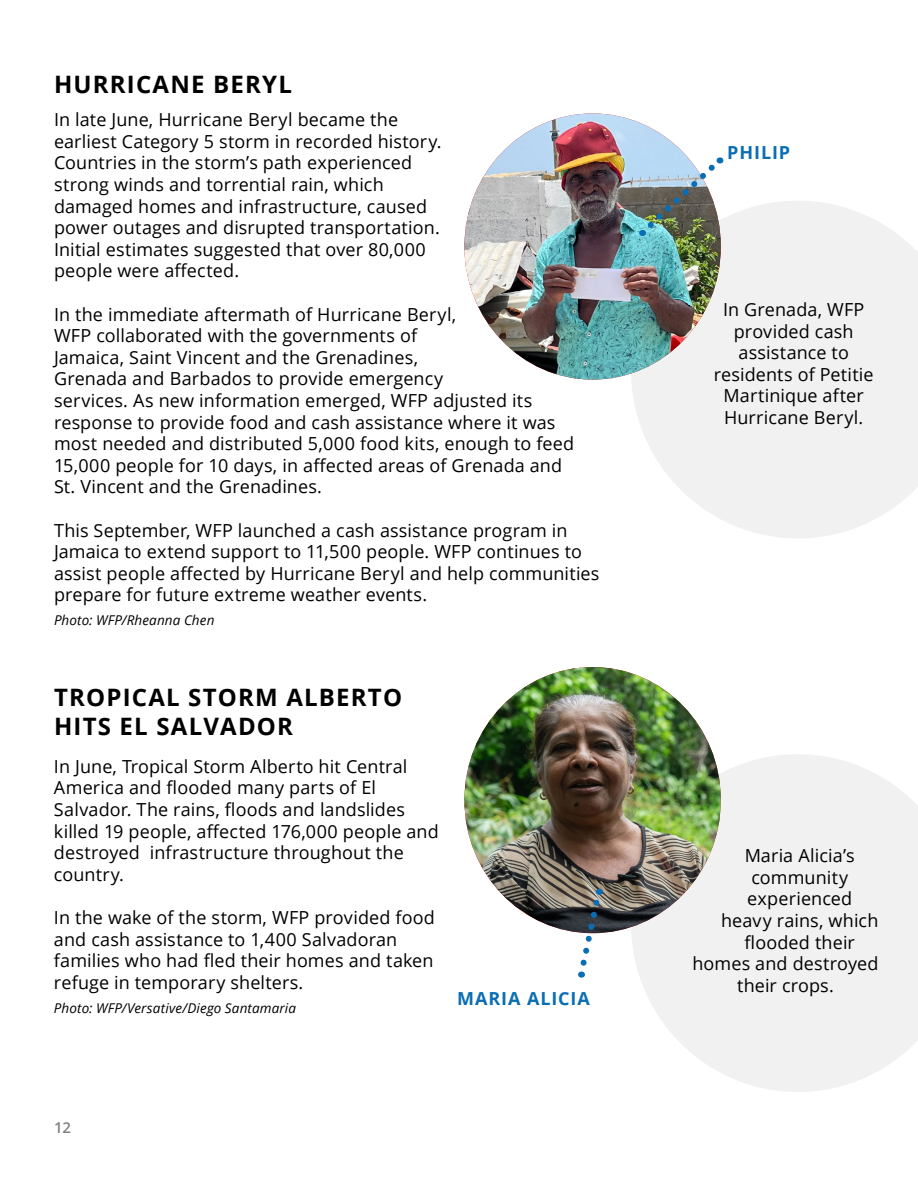
<style>
.page{position:relative;width:918px;height:1188px;background:#fff}
.page>*{position:absolute;margin:0;border:0;box-sizing:border-box;transform-origin:0 0}
.t1{font:700 24px/28.8px "Open Sans";letter-spacing:.05em;color:#000}
.t2{font:18px/21.6px "Open Sans";letter-spacing:.005em;color:#000}
.t3{font:700 18px "Open Sans";letter-spacing:.05em;color:#0a6eb4}
.t4{font:600 15px "Open Sans";color:#000}
.t5{font:italic 13.5px "Open Sans";letter-spacing:.01em;color:#000}
</style>
<div class="page">
<svg style="left:632px;top:201px;width:286px;height:337px;fill:#f1f1f2"></svg>
<img style="left:464px;top:113px;width:257px;height:267px">
<img style="left:642px;top:156px;width:82px;height:80px">
<svg style="left:631px;top:754px;width:287px;height:338px;fill:#f1f1f2"></svg>
<img style="left:464px;top:667px;width:257px;height:266px">
<svg style="left:576px;top:889px;width:29px;height:89px"></svg>
<h1 class="t1" style="left:54px;top:69px;width:239px">HURRICANE BERYL</h1>
<p class="t2" style="left:54px;top:108px;width:389px">In late June, Hurricane Beryl became the earliest Category 5 storm in recorded history.<br>Countries in the storm’s path experienced strong winds and torrential rain, which damaged homes and infrastructure, caused power outages and disrupted transportation.<br>Initial estimates suggested that over 80,000 people were affected.</p>
<p class="t2" style="left:54px;top:303px;width:522px">In the immediate aftermath of Hurricane Beryl,<br>WFP collaborated with the governments of<br>Jamaica, Saint Vincent and the Grenadines,<br>Grenada and Barbados to provide emergency<br>services. As new information emerged, WFP adjusted its response to provide food and cash assistance where it was most needed and distributed 5,000 food kits, enough to feed 15,000 people for 10 days, in affected areas of Grenada and St. Vincent and the Grenadines.</p>
<p class="t2" style="left:54px;top:519px;width:547px">This September, WFP launched a cash assistance program in Jamaica to extend support to 11,500 people. WFP continues to assist people affected by Hurricane Beryl and help communities prepare for future extreme weather events.</p>
<p class="t5" style="left:54px;top:611px;width:162px">Photo: WFP/Rheanna Chen</p>
<h1 class="t1" style="left:54px;top:683px;width:350px">TROPICAL STORM ALBERTO<br>HITS EL SALVADOR</h1>
<p class="t2" style="left:54px;top:755px;width:386px">In June, Tropical Storm Alberto hit Central America and flooded many parts of El Salvador. The rains, floods and landslides killed 19 people, affected 176,000 people and destroyed infrastructure throughout the country.</p>
<p class="t2" style="left:54px;top:906px;width:382px">In the wake of the storm, WFP provided food and cash assistance to 1,400 Salvadoran families who had fled their homes and taken refuge in temporary shelters.</p>
<p class="t5" style="left:54px;top:999px;width:244px">Photo: WFP/Versative/Diego Santamaria</p>
<p class="t3" style="left:457px;top:986px;width:134px">MARIA ALICIA</p>
<p class="t4" style="left:54px;top:1118px;width:19px">12</p>
<p class="t3" style="left:727px;top:139px;width:64px">PHILIP</p>
<p class="t2" style="left:714px;top:298px;width:161px;text-align:center">In Grenada, WFP provided cash assistance to residents of Petitie<br>Martinique after<br>Hurricane Beryl.</p>
<p class="t2" style="left:745px;top:844px;width:112px">Maria Alicia’s</p>
<p class="t2" style="left:751px;top:866px;width:98px">community</p>
<p class="t2" style="left:747px;top:888px;width:107px">experienced</p>
<p class="t2" style="left:721px;top:909px;width:159px">heavy rains, which</p>
<p class="t2" style="left:745px;top:931px;width:112px">flooded their</p>
<p class="t2" style="left:692px;top:952px;width:188px">homes and destroyed</p>
<p class="t2" style="left:737px;top:974px;width:98px">their crops.</p>
</div>
